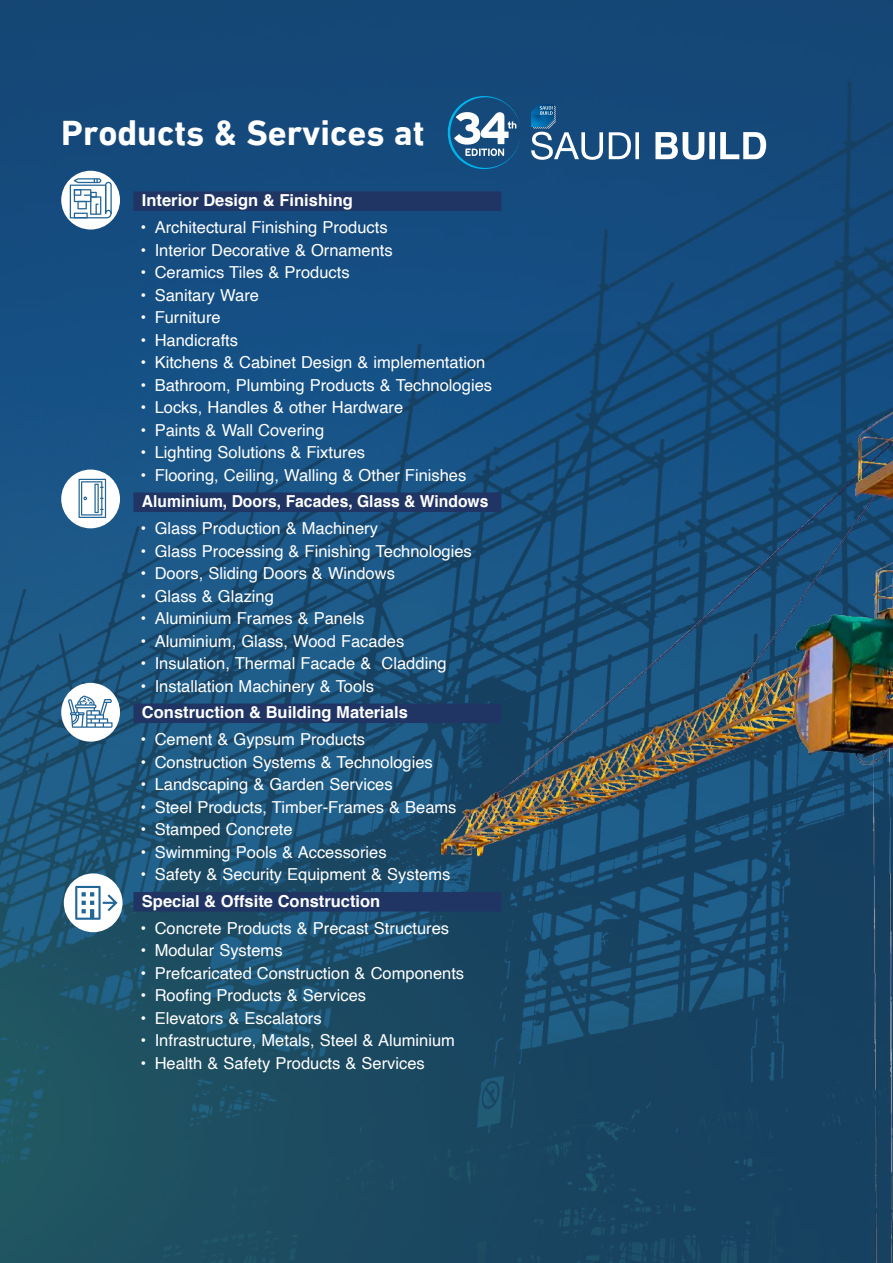
<style>
.page{position:relative;width:893px;height:1263px;background:#fff}
.page>*{position:absolute;margin:0;border:0;box-sizing:border-box;transform-origin:0 0}
.t1{font:700 36px "DIN Next LT Arabic";color:#fff}
.t2{font:16.5px "Helvetica";color:#fff}
.t3{font:700 16.5px "Helvetica";color:#fff}
.t4{font:700 16.5px "Helvetica";color:#fff;scale:.95 1}
</style>
<div class="page">
<img style="left:0;top:0;width:893px;height:1263px">
<img style="left:441px;top:332px;width:452px;height:931px">
<div style="left:133px;top:191px;width:368px;height:20px;background:#203564"></div>
<div style="left:133px;top:492px;width:368px;height:20px;background:#203564"></div>
<div style="left:133px;top:703px;width:368px;height:20px;background:#203564"></div>
<div style="left:133px;top:892px;width:368px;height:19px;background:#203564"></div>
<div style="left:61px;top:683px;width:59px;height:59px;background:#fff;border-radius:50%"></div>
<svg style="left:68px;top:696px;width:45px;height:32px"></svg>
<div style="left:61px;top:171px;width:59px;height:59px;background:#fff;border-radius:50%"></div>
<svg style="left:70px;top:178px;width:42px;height:40px"></svg>
<div style="left:61px;top:470px;width:59px;height:58px;background:#fff;border-radius:50%"></div>
<svg style="left:79px;top:479px;width:27px;height:39px"></svg>
<svg style="left:655px;top:132px;width:111px;height:28px"></svg>
<svg style="left:531px;top:104px;width:108px;height:56px"></svg>
<svg style="left:444px;top:84px;width:77px;height:97px"></svg>
<div style="left:64px;top:873px;width:59px;height:59px;background:#fff;border-radius:50%"></div>
<svg style="left:75px;top:886px;width:43px;height:34px"></svg>
<h1 class="t1" style="left:61px;top:111px;width:365px">Products &amp; Services at</h1>
<p class="t3" style="left:142px;top:187px;width:212px">Interior Design &amp; Finishing</p>
<p class="t2" style="left:140px;top:215px;width:249px">• Architectural Finishing Products</p>
<p class="t2" style="left:140px;top:237px;width:254px">• Interior Decorative &amp; Ornaments</p>
<p class="t2" style="left:140px;top:260px;width:211px">• Ceramics Tiles &amp; Products</p>
<p class="t2" style="left:140px;top:282px;width:120px">• Sanitary Ware</p>
<p class="t2" style="left:140px;top:305px;width:82px">• Furniture</p>
<p class="t2" style="left:140px;top:327px;width:99px">• Handicrafts</p>
<p class="t2" style="left:140px;top:350px;width:346px">• Kitchens &amp; Cabinet Design &amp; implementation</p>
<p class="t2" style="left:140px;top:372px;width:353px">• Bathroom, Plumbing Products &amp; Technologies</p>
<p class="t2" style="left:140px;top:395px;width:264px">• Locks, Handles &amp; other Hardware</p>
<p class="t2" style="left:140px;top:417px;width:185px">• Paints &amp; Wall Covering</p>
<p class="t2" style="left:140px;top:440px;width:226px">• Lighting Solutions &amp; Fixtures</p>
<p class="t2" style="left:140px;top:462px;width:327px">• Flooring, Ceiling, Walling &amp; Other Finishes</p>
<p class="t4" style="left:142px;top:488px;width:366px">Aluminium, Doors, Facades, Glass &amp; Windows</p>
<p class="t2" style="left:140px;top:516px;width:239px">• Glass Production &amp; Machinery</p>
<p class="t2" style="left:140px;top:538px;width:333px">• Glass Processing &amp; Finishing Technologies</p>
<p class="t2" style="left:140px;top:561px;width:256px">• Doors, Sliding Doors &amp; Windows</p>
<p class="t2" style="left:140px;top:583px;width:135px">• Glass &amp; Glazing</p>
<p class="t2" style="left:140px;top:606px;width:225px">• Aluminium Frames &amp; Panels</p>
<p class="t2" style="left:140px;top:628px;width:265px">• Aluminium, Glass, Wood Facades</p>
<p class="t2" style="left:140px;top:651px;width:308px">• Insulation, Thermal Facade &amp; Cladding</p>
<p class="t2" style="left:140px;top:673px;width:235px">• Installation Machinery &amp; Tools</p>
<p class="t3" style="left:142px;top:699px;width:267px">Construction &amp; Building Materials</p>
<p class="t2" style="left:140px;top:727px;width:226px">• Cement &amp; Gypsum Products</p>
<p class="t2" style="left:140px;top:749px;width:294px">• Construction Systems &amp; Technologies</p>
<p class="t2" style="left:140px;top:772px;width:254px">• Landscaping &amp; Garden Services</p>
<p class="t2" style="left:140px;top:794px;width:318px">• Steel Products, Timber-Frames &amp; Beams</p>
<p class="t2" style="left:140px;top:817px;width:154px">• Stamped Concrete</p>
<p class="t2" style="left:140px;top:839px;width:248px">• Swimming Pools &amp; Accessories</p>
<p class="t2" style="left:140px;top:862px;width:312px">• Safety &amp; Security Equipment &amp; Systems</p>
<p class="t3" style="left:142px;top:888px;width:240px">Special &amp; Offsite Construction</p>
<p class="t2" style="left:140px;top:915px;width:310px">• Concrete Products &amp; Precast Structures</p>
<p class="t2" style="left:140px;top:938px;width:144px">• Modular Systems</p>
<p class="t2" style="left:140px;top:960px;width:325px">• Prefcaricated Construction &amp; Components</p>
<p class="t2" style="left:140px;top:983px;width:227px">• Roofing Products &amp; Services</p>
<p class="t2" style="left:140px;top:1005px;width:183px">• Elevators &amp; Escalators</p>
<p class="t2" style="left:140px;top:1028px;width:316px">• Infrastructure, Metals, Steel &amp; Aluminium</p>
<p class="t2" style="left:140px;top:1050px;width:286px">• Health &amp; Safety Products &amp; Services</p>
</div>
